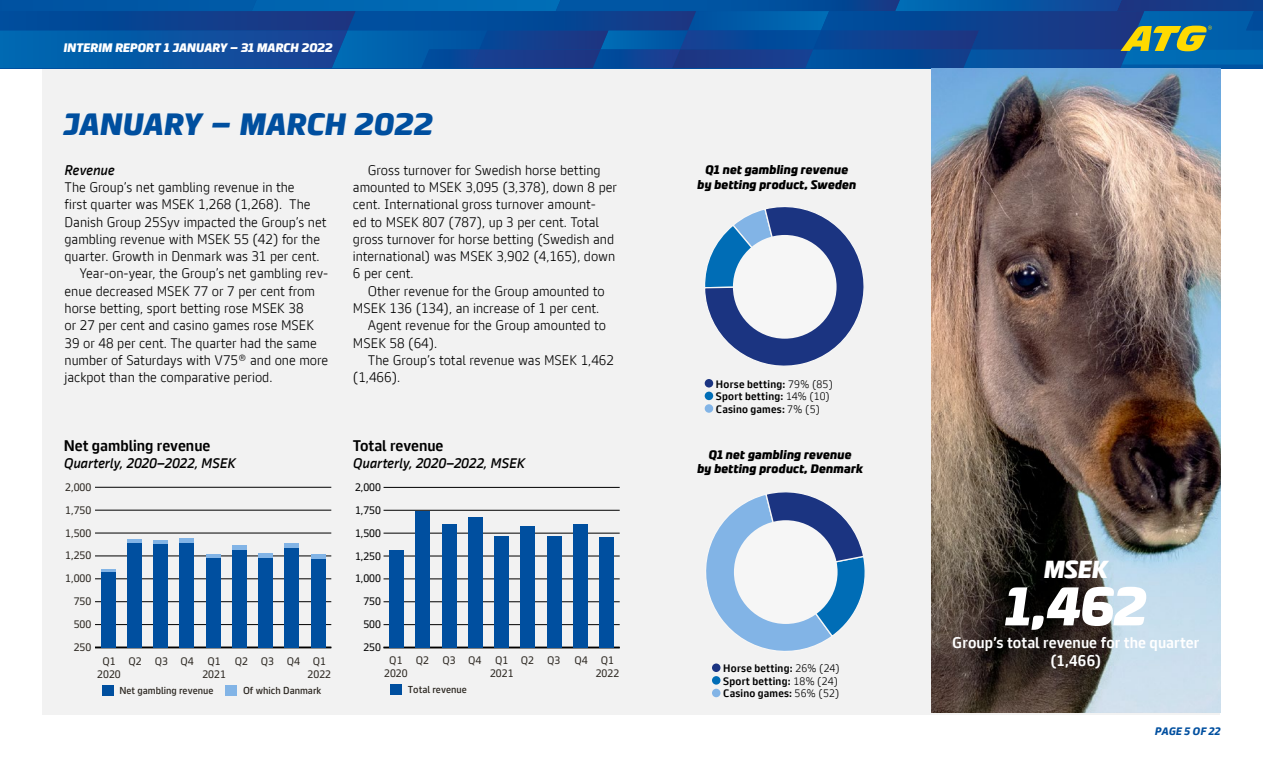
<style>
.page{position:relative;width:1263px;height:766px;background:#fff}
.page>*{position:absolute;margin:0;border:0;box-sizing:border-box;transform-origin:0 0}
.t1{font:52.5px "ATG Rubrik Office";color:#fff}
.Huvudribruk_1{font:30px "ATG Rubrik Office";letter-spacing:.02em;color:#004f9f}
.t2{font:24px "ATG Rubrik Office";color:#fff}
.t3{font:700 15px "ATG Text Office";letter-spacing:.005em;color:#fff}
.Mellis2{font:700 15px "ATG Text Office";color:#000}
.Brödtext_indrag{font:300 13.5px/17.2px "ATG Text Office";color:#000}
.Brödtext{font:300 13.5px/17.2px "ATG Text Office";color:#000}
.Mellis3{font:italic 500 13.5px "ATG Text Office";color:#000}
.Rubrik_för_pajdiagra{font:12px/14.4px "ATG Rubrik Office";letter-spacing:.015em;color:#000;text-align:center}
.t4{font:12px "ATG Rubrik Office";letter-spacing:.005em;color:#fff}
.t5{font:700 10.5px "ATG Text Office";letter-spacing:.02em;color:#000}
.t6{font:10.5px/12.6px "ATG Text";color:#2b2620;text-align:center}
.t7{font:10.5px "ATG Text";color:#000}
.t8{font:italic 800 10.5px "ATG Text Office";letter-spacing:.02em;color:#004f9f}
.t9{font:500 9.75px "ATG Text";color:#2b2620}
.s1{font-weight:300}
</style>
<div class="page">
<div style="left:43px;top:64px;width:1177px;height:650px;background:#f2f2f2"></div>
<svg style="left:0;top:0;width:1263px;height:68px;background:#0c4f99"></svg>
<div style="left:705px;top:379px;width:8px;height:8px;background:#1b3481;border-radius:50%"></div>
<div style="left:705px;top:391px;width:8px;height:9px;background:#006db6;border-radius:50%"></div>
<div style="left:705px;top:404px;width:8px;height:8px;background:#82b4e6;border-radius:50%"></div>
<svg style="left:705px;top:207px;width:159px;height:159px"></svg>
<div style="left:733px;top:235px;width:103px;height:103px;background:#f6f6f6;border-radius:50%"></div>
<div style="left:712px;top:663px;width:8px;height:8px;background:#1b3481;border-radius:50%"></div>
<div style="left:712px;top:676px;width:8px;height:8px;background:#006db6;border-radius:50%"></div>
<div style="left:712px;top:688px;width:8px;height:9px;background:#82b4e6;border-radius:50%"></div>
<svg style="left:706px;top:492px;width:159px;height:159px"></svg>
<div style="left:734px;top:520px;width:103px;height:103px;background:#f6f6f6;border-radius:50%"></div>
<img style="left:931px;top:68px;width:289px;height:644px">
<hr style="left:95px;top:646px;width:236px;height:2px;background:#000">
<hr style="left:95px;top:624px;width:236px;height:1px;background:#000">
<hr style="left:95px;top:601px;width:236px;height:1px;background:#000">
<hr style="left:95px;top:578px;width:236px;height:1px;background:#000">
<hr style="left:95px;top:555px;width:236px;height:1px;background:#000">
<hr style="left:95px;top:532px;width:236px;height:1px;background:#000">
<hr style="left:95px;top:509px;width:236px;height:1px;background:#000">
<hr style="left:95px;top:487px;width:236px;height:1px;background:#000">
<svg style="left:101px;top:569px;width:14px;height:2px"></svg>
<hr style="left:127px;top:539px;width:15px;height:3px;background:#82b4e6">
<hr style="left:153px;top:540px;width:15px;height:4px;background:#82b4e6">
<hr style="left:180px;top:538px;width:14px;height:4px;background:#82b4e6">
<hr style="left:206px;top:554px;width:14px;height:4px;background:#82b4e6">
<hr style="left:232px;top:545px;width:15px;height:4px;background:#82b4e6">
<hr style="left:258px;top:553px;width:15px;height:4px;background:#82b4e6">
<hr style="left:285px;top:543px;width:14px;height:4px;background:#82b4e6">
<div style="left:311px;top:554px;width:14px;height:5px;background:#82b4e6"></div>
<div style="left:101px;top:571px;width:14px;height:76px;background:#004f9f"></div>
<div style="left:127px;top:542px;width:15px;height:105px;background:#004f9f"></div>
<div style="left:153px;top:544px;width:15px;height:103px;background:#004f9f"></div>
<div style="left:180px;top:542px;width:14px;height:105px;background:#004f9f"></div>
<div style="left:206px;top:558px;width:14px;height:89px;background:#004f9f"></div>
<div style="left:232px;top:549px;width:15px;height:98px;background:#004f9f"></div>
<div style="left:258px;top:557px;width:15px;height:90px;background:#004f9f"></div>
<div style="left:285px;top:547px;width:14px;height:100px;background:#004f9f"></div>
<div style="left:311px;top:559px;width:14px;height:88px;background:#004f9f"></div>
<div style="left:102px;top:684px;width:11px;height:11px;background:#004f9f"></div>
<div style="left:226px;top:684px;width:11px;height:11px;background:#82b4e6"></div>
<hr style="left:383px;top:646px;width:237px;height:2px;background:#000">
<hr style="left:383px;top:624px;width:237px;height:1px;background:#000">
<hr style="left:383px;top:601px;width:237px;height:1px;background:#000">
<hr style="left:383px;top:578px;width:237px;height:1px;background:#000">
<hr style="left:383px;top:555px;width:237px;height:1px;background:#000">
<hr style="left:383px;top:532px;width:237px;height:1px;background:#000">
<hr style="left:383px;top:510px;width:237px;height:1px;background:#000">
<hr style="left:383px;top:487px;width:237px;height:1px;background:#000">
<div style="left:389px;top:549px;width:15px;height:98px;background:#004f9f"></div>
<div style="left:416px;top:511px;width:14px;height:136px;background:#004f9f"></div>
<div style="left:442px;top:524px;width:14px;height:123px;background:#004f9f"></div>
<div style="left:468px;top:517px;width:15px;height:130px;background:#004f9f"></div>
<div style="left:494px;top:536px;width:15px;height:111px;background:#004f9f"></div>
<div style="left:520px;top:525px;width:15px;height:122px;background:#004f9f"></div>
<div style="left:547px;top:535px;width:14px;height:112px;background:#004f9f"></div>
<div style="left:573px;top:524px;width:15px;height:123px;background:#004f9f"></div>
<div style="left:599px;top:536px;width:15px;height:111px;background:#004f9f"></div>
<div style="left:390px;top:683px;width:12px;height:11px;background:#004f9f"></div>
<p class="t4" style="left:64px;top:41px;width:270px">INTERIM REPORT 1 JANUARY – 31 MARCH 2022</p>
<p class="Huvudribruk_1" style="left:64px;top:106px;width:370px">JANUARY – MARCH 2022</p>
<p class="Mellis3" style="left:65px;top:162px;width:52px">Revenue</p>
<p class="Brödtext" style="left:65px;top:179px;width:264px">The Group’s net gambling revenue in the<br>first quarter was MSEK 1,268 (1,268). The Danish Group 25Syv impacted the Group’s net gambling revenue with MSEK 55 (42) for the quarter. Growth in Denmark was 31 per cent.</p>
<p class="Brödtext_indrag" style="left:65px;top:265px;width:265px;text-indent:15px">Year-on-year, the Group’s net gambling rev&shy;enue decreased MSEK 77 or 7 per cent from horse betting, sport betting rose MSEK 38<br>or 27 per cent and casino games rose MSEK 39 or 48 per cent. The quarter had the same number of Saturdays with V75® and one more jackpot than the comparative period.</p>
<p class="Brödtext_indrag" style="left:353px;top:161px;width:266px;text-indent:15px">Gross turnover for Swedish horse betting amounted to MSEK 3,095 (3,378), down 8 per cent. International gross turnover amount-<br>ed to MSEK 807 (787), up 3 per cent. Total gross turnover for horse betting (Swedish and international) was MSEK 3,902 (4,165), down 6 per cent.</p>
<p class="Brödtext_indrag" style="left:353px;top:282px;width:253px;text-indent:15px">Other revenue for the Group amounted to<br>MSEK 136 (134), an increase of 1 per cent.</p>
<p class="Brödtext_indrag" style="left:353px;top:317px;width:254px;text-indent:15px">Agent revenue for the Group amounted to<br>MSEK 58 (64).</p>
<p class="Brödtext_indrag" style="left:353px;top:351px;width:263px;text-indent:15px">The Group’s total revenue was MSEK 1,462 (1,466).</p>
<p class="Mellis2" style="left:64px;top:436px;width:148px">Net gambling revenue</p>
<p class="Mellis3" style="left:64px;top:454px;width:174px">Quarterly, 2020–2022, MSEK</p>
<p class="Mellis2" style="left:353px;top:436px;width:92px">Total revenue</p>
<p class="Mellis3" style="left:353px;top:455px;width:174px">Quarterly, 2020–2022, MSEK</p>
<p class="t6" style="left:65px;top:480px;width:28px">2,000</p>
<p class="t7" style="left:355px;top:481px;width:27px">2,000</p>
<p class="t6" style="left:65px;top:503px;width:28px">1,750</p>
<p class="t7" style="left:355px;top:503px;width:27px">1,750</p>
<p class="t6" style="left:65px;top:526px;width:28px">1,500</p>
<p class="t7" style="left:355px;top:526px;width:27px">1,500</p>
<p class="t6" style="left:65px;top:549px;width:28px">1,250</p>
<p class="t7" style="left:355px;top:549px;width:27px">1,250</p>
<p class="t6" style="left:65px;top:572px;width:28px">1,000</p>
<p class="t7" style="left:355px;top:572px;width:27px">1,000</p>
<p class="t6" style="left:74px;top:595px;width:19px">750</p>
<p class="t7" style="left:363px;top:595px;width:19px">750</p>
<p class="t6" style="left:74px;top:618px;width:19px">500</p>
<p class="t7" style="left:363px;top:618px;width:19px">500</p>
<p class="t6" style="left:74px;top:641px;width:19px">250</p>
<p class="t7" style="left:363px;top:641px;width:19px">250</p>
<p class="t6" style="left:97px;top:655px;width:25px">Q1<br>2020</p>
<p class="t6" style="left:128px;top:655px;width:67px">Q2 Q3 Q4</p>
<p class="t6" style="left:207px;top:655px;width:15px">Q1</p>
<p class="t6" style="left:287px;top:655px;width:15px">Q4</p>
<p class="t6" style="left:235px;top:655px;width:41px">Q2 Q3</p>
<p class="t6" style="left:202px;top:667px;width:25px">2021</p>
<p class="t6" style="left:308px;top:655px;width:25px">Q1<br>2022</p>
<p class="t6" style="left:389px;top:653px;width:15px">Q1</p>
<p class="t6" style="left:416px;top:653px;width:15px">Q2</p>
<p class="t6" style="left:521px;top:653px;width:15px">Q2</p>
<p class="t6" style="left:384px;top:666px;width:25px">2020</p>
<p class="t6" style="left:443px;top:653px;width:40px">Q3 Q4</p>
<p class="t6" style="left:547px;top:653px;width:15px">Q3</p>
<p class="t6" style="left:574px;top:653px;width:15px">Q4</p>
<p class="t6" style="left:490px;top:653px;width:25px">Q1<br>2021</p>
<p class="t6" style="left:596px;top:653px;width:25px">Q1<br>2022</p>
<p class="t9" style="left:119px;top:684px;width:96px">Net gambling revenue</p>
<p class="t9" style="left:243px;top:684px;width:80px">Of which Danmark</p>
<p class="t9" style="left:408px;top:683px;width:60px">Total revenue</p>
<p class="Rubrik_för_pajdiagra" style="left:697px;top:163px;width:160px">Q1 net gambling revenue by betting product, Sweden</p>
<p class="t5" style="left:716px;top:377px;width:119px">Horse betting: <span class="s1">79% (85)</span></p>
<p class="t5" style="left:716px;top:390px;width:115px">Sport betting: <span class="s1">14% (10)</span></p>
<p class="t5" style="left:716px;top:402px;width:106px">Casino games: <span class="s1">7% (5)</span></p>
<p class="Rubrik_för_pajdiagra" style="left:697px;top:447px;width:167px">Q1 net gambling revenue<br>by betting product, Denmark</p>
<p class="t5" style="left:723px;top:661px;width:118px">Horse betting: <span class="s1">26% (24)</span></p>
<p class="t5" style="left:723px;top:674px;width:116px">Sport betting: <span class="s1">18% (24)</span></p>
<p class="t5" style="left:723px;top:687px;width:118px">Casino games: <span class="s1">56% (52)</span></p>
<p class="t2" style="left:1044px;top:554px;width:65px">MSEK</p>
<p class="t1" style="left:1005px;top:575px;width:143px">1,462</p>
<p class="t3" style="left:952px;top:633px;width:249px">Group’s total revenue for the quarter</p>
<p class="t3" style="left:1050px;top:651px;width:52px">(1,466)</p>
<p class="t8" style="left:1155px;top:724px;width:67px">PAGE 5 OF 22</p>
</div>
